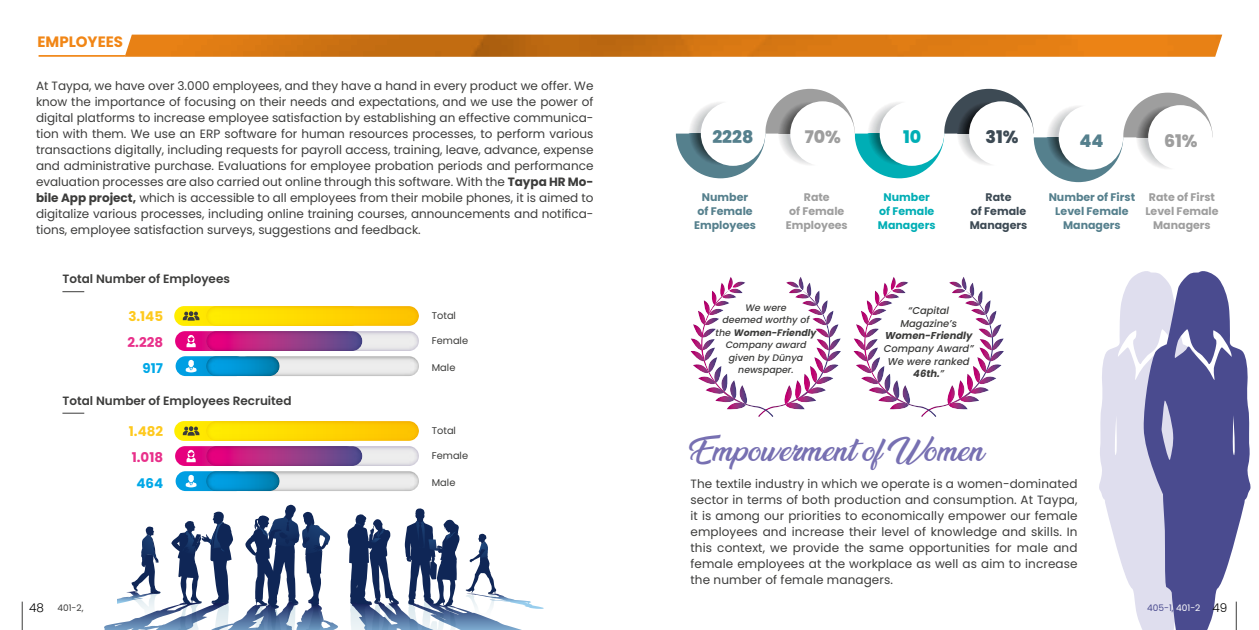
<style>
.page{position:relative;width:1259px;height:630px;background:#fff}
.page>*{position:absolute;margin:0;border:0;box-sizing:border-box;transform-origin:0 0}
.t1{font:900 27.7px "Ananda";color:#7770b2}
.t2{font:800 17.4px "Poppins";color:#55808d}
.t3{font:800 17.4px "Poppins";color:#9e9e9e}
.t4{font:800 17.4px "Poppins";color:#3d4a54}
.t5{font:800 17.4px "Poppins";color:#00aeb5}
.t6{font:700 15px "Poppins";color:#f18616}
.t7{font:700 13.4px "Poppins";color:#fec91e}
.t8{font:700 13.4px "Poppins";color:#e8308a}
.t9{font:700 13.4px "Poppins";color:#00a8e7}
.t10{font:12px/16px "Poppins";letter-spacing:.005em;color:#3c3c3b;text-align:justify}
.t11{font:600 12px "Poppins";color:#3c3c3b}
.t12{font:700 11px/14px "Poppins";color:#55808d;text-align:center}
.t13{font:700 11px/14px "Poppins";color:#9e9e9e;text-align:center}
.t14{font:700 11px/14px "Poppins";color:#00aeb5;text-align:center}
.t15{font:700 11px/14px "Poppins";color:#3d4a54;text-align:center}
.t16{font:italic 500 9.9px/12.7px "Poppins";color:#3c3c3b;text-align:center}
.t17{font:italic 700 9.9px "Poppins";color:#3c3c3b}
.t18{font:9.8px "Poppins";color:#3c3c3b}
.t19{font:italic 500 9.4px/12.5px "Poppins";color:#3c3c3b;text-align:center}
.t20{font:9px "Poppins";color:#4a4b8f}
.t21{font:9px "Poppins";color:#3c3c3b}
.s1{font-weight:700}
.s2{font-weight:300;font-size:12px;color:#000}
.s3{color:#fff}
</style>
<div class="page">
<svg style="left:1099px;top:272px;width:44px;height:357px;fill:#dfdeee"></svg>
<svg style="left:1143px;top:271px;width:107px;height:358px;fill:#4a4b8f"></svg>
<svg style="left:347px;top:508px;width:182px;height:121px"></svg>
<svg style="left:104px;top:504px;width:234px;height:125px"></svg>
<div style="left:53px;top:599px;width:64px;height:15px;background:#fff"></div>
<svg style="left:39px;top:35px;width:1183px;height:22px;background:#d88126"></svg>
<svg style="left:62px;top:291px;width:22px;height:1px"></svg>
<svg style="left:62px;top:412px;width:22px;height:1px"></svg>
<div style="left:673px;top:264px;width:184px;height:154px;background:#4f3c85;opacity:.55"></div>
<div style="left:836px;top:264px;width:184px;height:154px;background:#4f3c85;opacity:.55"></div>
<svg style="left:676px;top:89px;width:536px;height:93px"></svg>
<div style="left:1058px;top:105px;width:65px;height:64px;background:#fff;border-radius:50%"></div>
<div style="left:1148px;top:105px;width:64px;height:64px;background:#fff;border-radius:50%"></div>
<div style="left:230px;top:348px;width:198px;height:28px;background:#000;opacity:.55"></div>
<div style="left:230px;top:463px;width:198px;height:28px;background:#000;opacity:.55"></div>
<div style="left:199px;top:323px;width:229px;height:28px;background:#4f3c85;opacity:.55"></div>
<div style="left:199px;top:438px;width:229px;height:28px;background:#4f3c85;opacity:.55"></div>
<svg style="left:175px;top:331px;width:180px;height:20px"></svg>
<svg style="left:175px;top:446px;width:180px;height:19px"></svg>
<svg style="left:174px;top:306px;width:186px;height:20px"></svg>
<svg style="left:174px;top:421px;width:186px;height:19px"></svg>
<div style="left:198px;top:323px;width:174px;height:28px;background:#4f3c85;opacity:.55"></div>
<div style="left:198px;top:438px;width:174px;height:28px;background:#4f3c85;opacity:.55"></div>
<svg style="left:176px;top:356px;width:70px;height:20px"></svg>
<svg style="left:176px;top:471px;width:70px;height:20px"></svg>
<div style="left:198px;top:348px;width:91px;height:28px;background:#000;opacity:.55"></div>
<div style="left:198px;top:463px;width:91px;height:28px;background:#000;opacity:.55"></div>
<div style="left:198px;top:298px;width:231px;height:28px;background:#eac100;opacity:.75"></div>
<div style="left:198px;top:413px;width:231px;height:28px;background:#eac100;opacity:.75"></div>
<svg style="left:183px;top:311px;width:16px;height:9px"></svg>
<svg style="left:183px;top:426px;width:16px;height:9px"></svg>
<svg style="left:186px;top:334px;width:10px;height:13px"></svg>
<svg style="left:186px;top:449px;width:10px;height:13px"></svg>
<svg style="left:186px;top:359px;width:10px;height:13px"></svg>
<svg style="left:186px;top:474px;width:10px;height:13px"></svg>
<svg style="left:22px;top:601px;width:1px;height:28px"></svg>
<svg style="left:1236px;top:601px;width:1px;height:28px"></svg>
<p class="t6" style="left:37px;top:33px;width:87px">EMPLOYEES</p>
<p class="t10" style="left:36px;top:78px;width:559px">At Taypa, we have over 3.000 employees, and they have a hand in every product we offer. We know the importance of focusing on their needs and expectations, and we use the power of digital platforms to increase employee satisfaction by establishing an effective communica&shy;tion with them. We use an ERP software for human resources processes, to perform various transactions digitally, including requests for payroll access, training, leave, advance, expense and administrative purchase. Evaluations for employee probation periods and performance evaluation processes are also carried out online through this software. With the <span class="s1">Taypa HR Mo&shy;bile App project,</span> which is accessible to all employees from their mobile phones, it is aimed to digitalize various processes, including online training courses, announcements and notifica&shy;tions, employee satisfaction surveys, suggestions and feedback.</p>
<p class="t11" style="left:62px;top:272px;width:169px">Total Number of Employees</p>
<p class="t7" style="left:128px;top:308px;width:36px">3.145</p>
<p class="t18" style="left:432px;top:310px;width:26px">Total</p>
<p class="t8" style="left:128px;top:334px;width:37px">2.228</p>
<p class="t18" style="left:432px;top:335px;width:38px">Female</p>
<p class="t9" style="left:143px;top:360px;width:22px">917</p>
<p class="t18" style="left:432px;top:362px;width:25px">Male</p>
<p class="t11" style="left:62px;top:393px;width:230px">Total Number of Employees Recruited</p>
<p class="t7" style="left:129px;top:423px;width:36px">1.482</p>
<p class="t18" style="left:432px;top:425px;width:26px">Total</p>
<p class="t8" style="left:132px;top:449px;width:33px">1.018</p>
<p class="t18" style="left:432px;top:450px;width:38px">Female</p>
<p class="t9" style="left:136px;top:475px;width:28px">464</p>
<p class="t18" style="left:432px;top:477px;width:25px">Male</p>
<h2 class="t2" style="left:712px;top:126px;width:43px">2228</h2>
<h2 class="t3" style="left:804px;top:126px;width:38px">70%</h2>
<h2 class="t5" style="left:903px;top:126px;width:20px">10</h2>
<h2 class="t4" style="left:985px;top:126px;width:35px">31%</h2>
<h2 class="t2" style="left:1079px;top:130px;width:26px">44</h2>
<h2 class="t3" style="left:1164px;top:130px;width:35px">61%</h2>
<p class="t12" style="left:694px;top:190px;width:63px">Number<br>of Female<br>Employees</p>
<p class="t12" style="left:1048px;top:190px;width:88px">Number of First<br>Level Female<br>Managers</p>
<p class="t13" style="left:786px;top:190px;width:63px">Rate<br>of Female<br>Employees</p>
<p class="t13" style="left:1145px;top:190px;width:75px">Rate of First<br>Level Female<br>Managers</p>
<p class="t14" style="left:878px;top:190px;width:59px">Number of Female<br>Managers</p>
<p class="t15" style="left:969px;top:190px;width:59px">Rate<br>of Female<br>Managers</p>
<p class="t19" style="left:715px;top:301px;width:102px">We were<br>deemed worthy of the <span class="s1">Women-Friendly<br></span>Company award given by Dünya newspaper.</p>
<p class="t16" style="left:900px;top:304px;width:58px">“Capital<br>Magazine’s</p>
<p class="t17" style="left:885px;top:330px;width:89px">Women-Friendly</p>
<p class="t16" style="left:884px;top:342px;width:91px">Company Award”<br>We were ranked<br><span class="s1">46th.</span>”</p>
<h1 class="t1" style="left:690px;top:435px;width:295px">Empowerment of Women</h1>
<p class="t10" style="left:690px;top:476px;width:389px">The textile industry in which we operate is a women-dominated sector in terms of both production and consumption. At Taypa, it is among our priorities to economically empower our female employees and increase their level of knowledge and skills. In this context, we provide the same opportunities for male and female employees at the workplace as well as aim to increase the number of female managers.</p>
<p class="t21" style="left:29px;top:602px;width:56px"><span class="s2">48</span> 401-2,</p>
<p class="t20" style="left:1147px;top:602px;width:82px">405-1, <span class="s3">401-2</span> <span class="s2">49</span></p>
</div>
